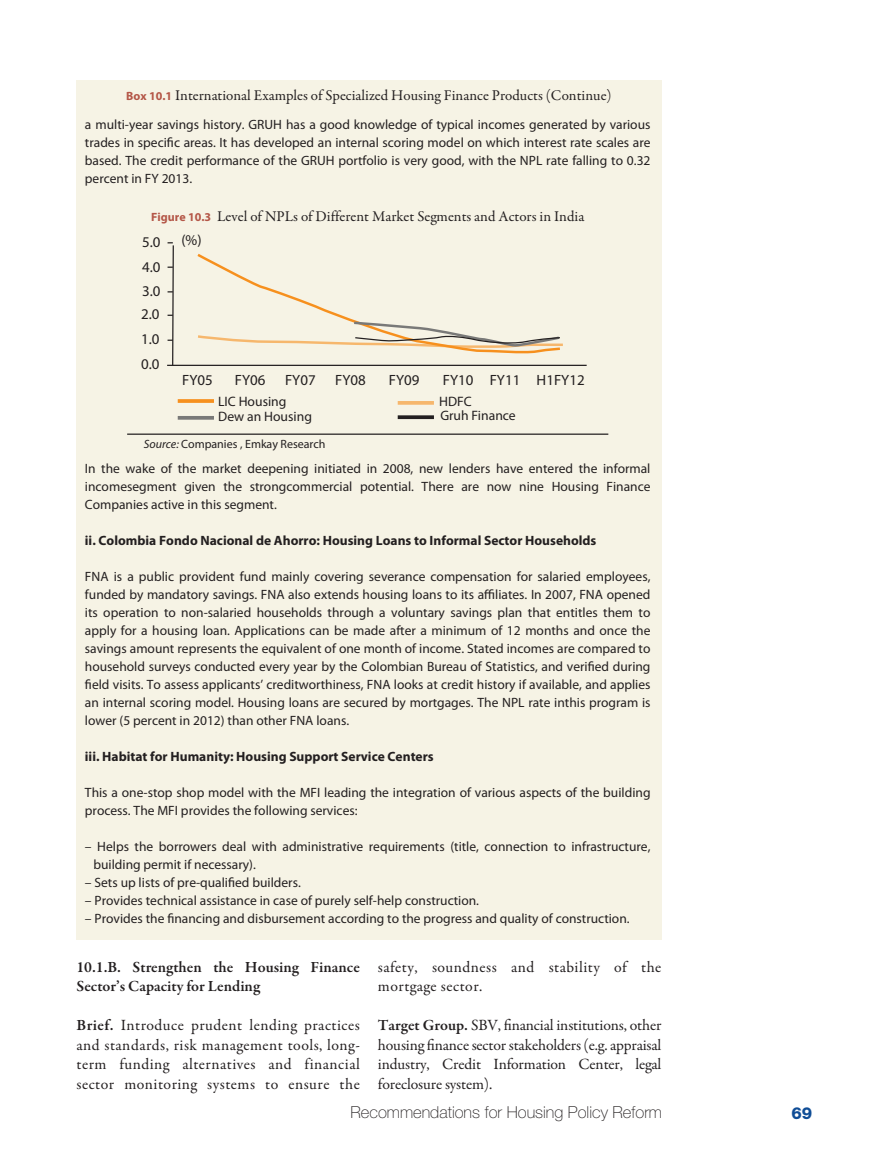
<style>
.page{position:relative;width:876px;height:1161px;background:#fff}
.page>*{position:absolute;margin:0;border:0;box-sizing:border-box;transform-origin:0 0}
.t1{font:100 16.5px "Dep Helvetica";color:#231f20}
.t2{font:500 16.5px "Dep Helvetica";color:#0f4d96}
.t3{font:15.75px/19.5px "Garamond Premr Pro";letter-spacing:.03em;color:#231f20;text-align:justify}
.t4{font:600 15.75px/19.5px "Garamond Premr Pro";color:#231f20}
.t5{font:15px "Garamond Premr Pro";color:#231f20}
.t6{font:14.85px/24.2px "Myriad Pro";color:#231f20;text-align:justify}
.t7{font:13.65px "Myriad Pro";color:#231f20}
.t8{font:13.5px/18px "Myriad Pro";color:#231f20;text-align:justify}
.t9{font:700 13.5px "Myriad Pro";color:#231f20}
.t10{font:12px "Myriad Pro";color:#231f20}
.s1{font-family:"Myriad Pro";font-weight:700;font-size:12px;color:#b45647}
.s2{font-style:italic}
.s3{font-weight:600}
</style>
<div class="page">
<div style="left:76px;top:81px;width:585px;height:859px;background:#f6f3e5"></div>
<hr style="left:167px;top:365px;width:420px;height:1px;background:#231f20">
<hr style="left:127px;top:433px;width:481px;height:2px;background:#231f20">
<svg style="left:168px;top:242px;width:7px;height:123px"></svg>
<svg style="left:178px;top:399px;width:36px;height:4px"></svg>
<svg style="left:178px;top:416px;width:36px;height:4px"></svg>
<svg style="left:398px;top:415px;width:36px;height:4px"></svg>
<svg style="left:398px;top:401px;width:36px;height:4px"></svg>
<svg style="left:197px;top:253px;width:366px;height:100px"></svg>
<p class="t5" style="left:126px;top:86px;width:487px"><span class="s1">Box 10.1</span> International Examples of Specialized Housing Finance Products (Continue)</p>
<p class="t8" style="left:85px;top:115px;width:567px">a multi-year savings history. GRUH has a good knowledge of typical incomes generated by various trades in specific areas. It has developed an internal scoring model on which interest rate scales are based. The credit performance of the GRUH portfolio is very good, with the NPL rate falling to 0.32 percent in FY 2013.</p>
<p class="t5" style="left:151px;top:207px;width:435px"><span class="s1">Figure 10.3</span> Level of NPLs of Different Market Segments and Actors in India</p>
<p class="t6" style="left:142px;top:230px;width:20px">5.0</p>
<p class="t6" style="left:181px;top:228px;width:22px">(%)</p>
<p class="t6" style="left:141px;top:255px;width:21px">4.0<br>3.0<br>2.0<br>1.0<br>0.0</p>
<p class="t6" style="left:182px;top:368px;width:32px">FY05</p>
<p class="t6" style="left:235px;top:368px;width:32px">FY06</p>
<p class="t6" style="left:285px;top:368px;width:32px">FY07</p>
<p class="t6" style="left:335px;top:368px;width:32px">FY08</p>
<p class="t6" style="left:389px;top:368px;width:32px">FY09</p>
<p class="t6" style="left:443px;top:368px;width:143px">FY10 FY11 H1FY12</p>
<p class="t7" style="left:218px;top:393px;width:70px">LIC Housing</p>
<p class="t10" style="left:144px;top:436px;width:183px"><span class="s2">Source:</span> Companies , Emkay Research</p>
<p class="t7" style="left:439px;top:393px;width:34px">HDFC</p>
<p class="t7" style="left:218px;top:408px;width:95px">Dew an Housing</p>
<p class="t7" style="left:440px;top:407px;width:77px">Gruh Finance</p>
<p class="t8" style="left:85px;top:459px;width:567px">In the wake of the market deepening initiated in 2008, new lenders have entered the informal incomesegment given the strongcommercial potential. There are now nine Housing Finance Companies active in this segment.</p>
<p class="t9" style="left:85px;top:531px;width:513px">ii. Colombia Fondo Nacional de Ahorro: Housing Loans to Informal Sector Households</p>
<p class="t8" style="left:85px;top:567px;width:567px">FNA is a public provident fund mainly covering severance compensation for salaried employees, funded by mandatory savings. FNA also extends housing loans to its affiliates. In 2007, FNA opened its operation to non-salaried households through a voluntary savings plan that entitles them to apply for a housing loan. Applications can be made after a minimum of 12 months and once the savings amount represents the equivalent of one month of income. Stated incomes are compared to household surveys conducted every year by the Colombian Bureau of Statistics, and verified during field visits. To assess applicants’ creditworthiness, FNA looks at credit history if available, and applies an internal scoring model. Housing loans are secured by mortgages. The NPL rate inthis program is lower (5 percent in 2012) than other FNA loans.</p>
<p class="t9" style="left:85px;top:747px;width:350px">iii. Habitat for Humanity: Housing Support Service Centers</p>
<p class="t8" style="left:85px;top:783px;width:567px">This a one-stop shop model with the MFI leading the integration of various aspects of the building process. The MFI provides the following services:</p>
<p class="t8" style="left:93px;top:837px;width:558px;text-indent:-9px">– Helps the borrowers deal with administrative requirements (title, connection to infrastructure, building permit if necessary).</p>
<p class="t8" style="left:85px;top:873px;width:217px">– Sets up lists of pre-qualified builders.</p>
<p class="t8" style="left:85px;top:891px;width:396px">– Provides technical assistance in case of purely self-help construction.</p>
<p class="t8" style="left:85px;top:909px;width:546px">– Provides the financing and disbursement according to the progress and quality of construction.</p>
<p class="t4" style="left:76px;top:957px;width:285px">10.1.B. Strengthen the Housing Finance<br>Sector’s Capacity for Lending</p>
<p class="t3" style="left:76px;top:1016px;width:285px"><span class="s3">Brief.</span> Introduce prudent lending practices and standards, risk management tools, long&shy;term funding alternatives and financial sector monitoring systems to ensure the</p>
<p class="t3" style="left:378px;top:957px;width:285px">safety, soundness and stability of the mortgage sector.</p>
<p class="t3" style="left:378px;top:1016px;width:285px"><span class="s3">Target Group.</span> SBV, financial institutions, other housing finance sector stakeholders (e.g. appraisal industry, Credit Information Center, legal foreclosure system).</p>
<p class="t1" style="left:350px;top:1101px;width:313px">Recommendations for Housing Policy Reform</p>
<p class="t2" style="left:791px;top:1102px;width:22px">69</p>
</div>
